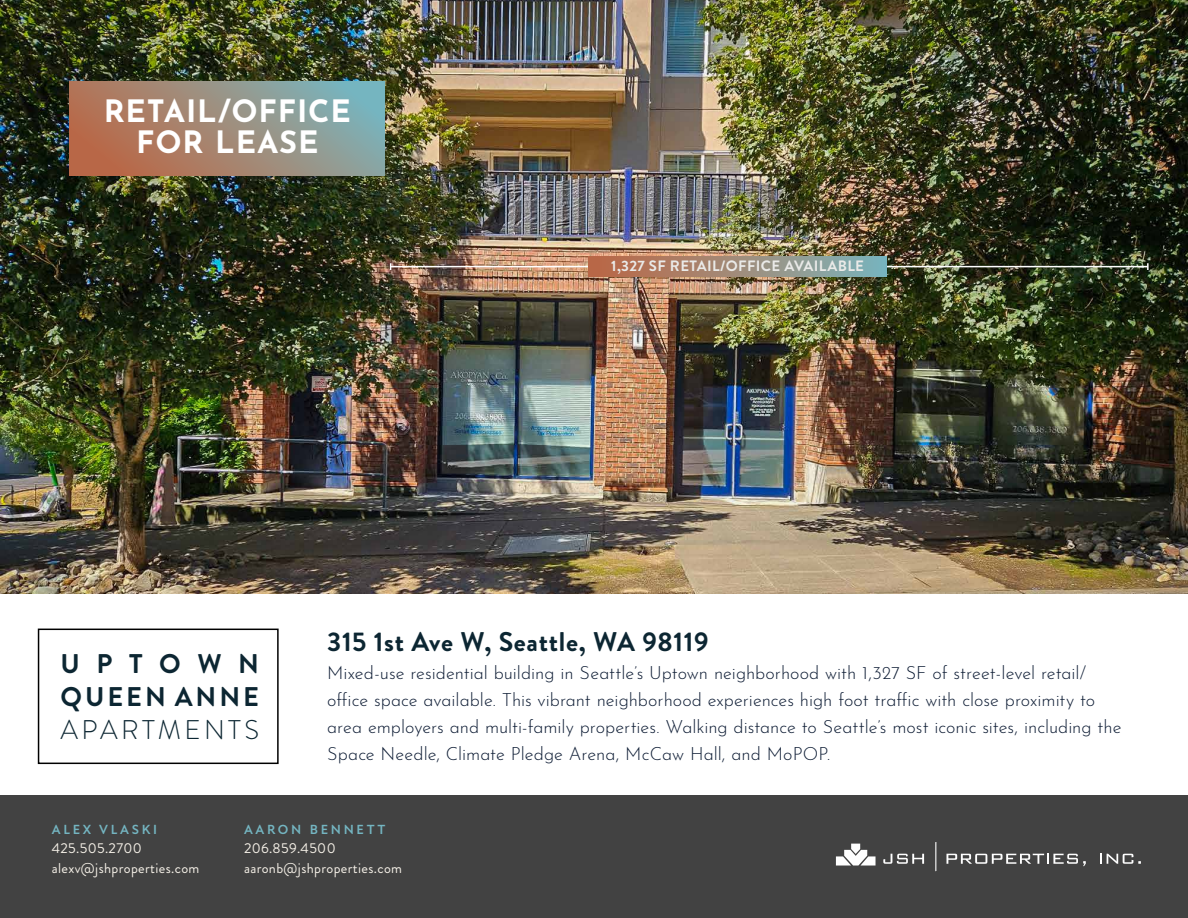
<style>
.page{position:relative;width:1188px;height:918px;background:#fff}
.page>*{position:absolute;margin:0;border:0;box-sizing:border-box;transform-origin:0 0}
.t1{font:700 30.9px/30.9px "Josefin Sans";letter-spacing:.025em;color:#fff;text-align:center}
.t2{font:700 27px "Brandon Grotesque";letter-spacing:.025em;color:#0c2632}
.t3{font:300 27px "Brandon Grotesque";letter-spacing:.125em;color:#0c2632}
.t4{font:700 27px "Brandon Grotesque";letter-spacing:.11em;color:#0c2632}
.t5{font:300 18px/27px "Josefin Sans";color:#0c1b33}
.t6{font:700 15px "Brandon Grotesque";letter-spacing:.025em;color:#eaeae8}
.t7{font:14.25px "Brandon Grotesque";letter-spacing:.025em;color:#f6f1e8}
.t8{font:700 13.5px "New Atten";letter-spacing:.2em;color:#74b5c1}
</style>
<div class="page">
<img style="left:0;top:0;width:1188px;height:594px">
<div style="left:0;top:795px;width:1188px;height:123px;background:#424242"></div>
<svg style="left:836px;top:844px;width:40px;height:22px"></svg>
<svg style="left:936px;top:842px;width:1px;height:29px"></svg>
<svg style="left:883px;top:854px;width:41px;height:10px"></svg>
<svg style="left:946px;top:854px;width:140px;height:12px"></svg>
<svg style="left:1100px;top:854px;width:41px;height:10px"></svg>
<svg style="left:69px;top:81px;width:315px;height:94px;background:#9e8c7c"></svg>
<div style="left:38px;top:629px;width:241px;height:135px;border:2px solid #000"></div>
<hr style="left:391px;top:266px;width:757px;height:1px;background:#fff">
<svg style="left:1147px;top:263px;width:2px;height:7px"></svg>
<div style="left:589px;top:256px;width:298px;height:20px;background:linear-gradient(to right,#bf6540,#7db4ba)"></div>
<p class="t1" style="left:104px;top:92px;width:249px">RETAIL/OFFICE<br>FOR LEASE</p>
<p class="t6" style="left:611px;top:256px;width:254px">1,327 SF RETAIL/OFFICE AVAILABLE</p>
<p class="t2" style="left:60px;top:644px;width:200px">UPTOWN</p>
<p class="t4" style="left:60px;top:677px;width:200px">QUEEN ANNE</p>
<p class="t3" style="left:60px;top:711px;width:200px">APARTMENTS</p>
<p class="t2" style="left:327px;top:623px;width:383px">315 1st Ave W, Seattle, WA 98119</p>
<p class="t5" style="left:327px;top:658px;width:796px">Mixed-use residential building in Seattle’s Uptown neighborhood with 1,327 SF of street-level retail/ office space available. This vibrant neighborhood experiences high foot traffic with close proximity to area employers and multi-family properties. Walking distance to Seattle’s most iconic sites, including the Space Needle, Climate Pledge Arena, McCaw Hall, and MoPOP.</p>
<p class="t8" style="left:52px;top:821px;width:107px">ALEX VLASKI</p>
<p class="t7" style="left:52px;top:838px;width:91px">425.505.2700</p>
<p class="t7" style="left:52px;top:858px;width:149px">alexv@jshproperties.com</p>
<p class="t8" style="left:244px;top:821px;width:143px">AARON BENNETT</p>
<p class="t7" style="left:244px;top:838px;width:93px">206.859.4500</p>
<p class="t7" style="left:244px;top:858px;width:160px">aaronb@jshproperties.com</p>
</div>
